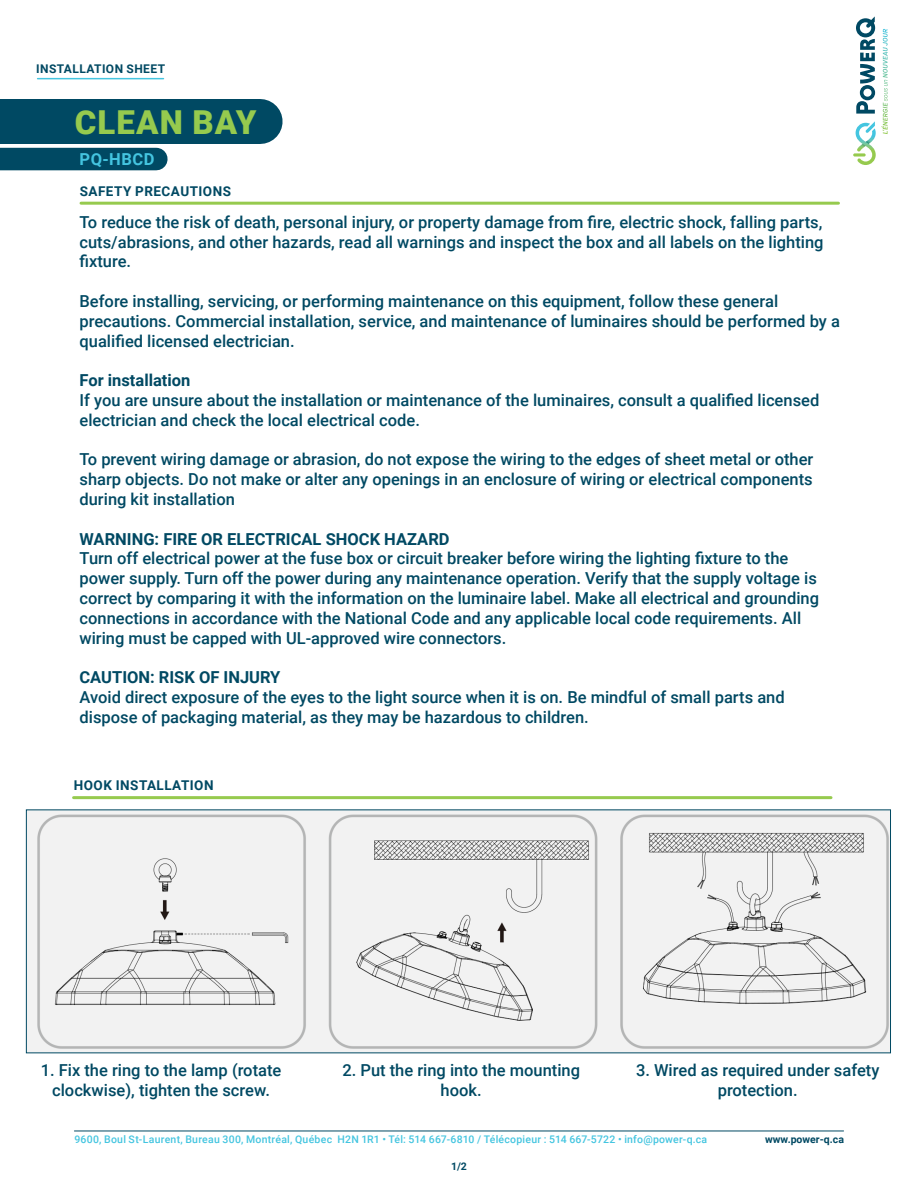
<style>
.page{position:relative;width:918px;height:1188px;background:#fff}
.page>*{position:absolute;margin:0;border:0;box-sizing:border-box;transform-origin:0 0}
.t1{font:900 33px "Roboto";letter-spacing:.035em;color:#96ca4e}
.t2{font:500 16.5px/19.8px "Roboto";color:#004963}
.t3{font:700 16.5px "Roboto";color:#004963}
.t4{font:700 16.5px "Roboto";letter-spacing:.035em;color:#44c5e0}
.t5{font:700 13.5px "Roboto";letter-spacing:.035em;color:#004963}
.t6{font:700 12px "Roboto";letter-spacing:.035em;color:#004963}
.t7{font:500 10.5px "Roboto";letter-spacing:.02em;color:#44c5e0}
.t8{font:700 10.5px "Roboto";color:#004963}
</style>
<div class="page">
<svg style="left:856px;top:16px;width:19px;height:98px"></svg>
<svg style="left:856px;top:121px;width:20px;height:44px"></svg>
<svg style="left:883px;top:29px;width:5px;height:44px"></svg>
<hr style="left:74px;top:1131px;width:770px;height:1px;background:#004963">
<hr style="left:38px;top:78px;width:125px;height:1px;background:#44c5e0">
<hr style="left:74px;top:796px;width:757px;height:3px;background:#96ca4e">
<img style="left:28px;top:811px;width:861px;height:240px">
<div style="left:0;top:148px;width:156px;height:22px;background:#004963"></div>
<div style="left:0;top:99px;width:260px;height:45px;background:#004963"></div>
<hr style="left:81px;top:202px;width:757px;height:3px;background:#96ca4e">
<p class="t6" style="left:36px;top:61px;width:130px">INSTALLATION SHEET</p>
<h1 class="t1" style="left:75px;top:99px;width:184px">CLEAN BAY</h1>
<p class="t4" style="left:80px;top:148px;width:77px">PQ-HBCD</p>
<p class="t5" style="left:80px;top:181px;width:153px">SAFETY PRECAUTIONS</p>
<p class="t2" style="left:80px;top:211px;width:746px;text-align:justify">To reduce the risk of death, personal injury, or property damage from fire, electric shock, falling parts, cuts/abrasions, and other hazards, read all warnings and inspect the box and all labels on the lighting fixture.</p>
<p class="t2" style="left:80px;top:291px;width:762px">Before installing, servicing, or performing maintenance on this equipment, follow these general precautions. Commercial installation, service, and maintenance of luminaires should be performed by a qualified licensed electrician.</p>
<p class="t3" style="left:80px;top:369px;width:112px">For installation</p>
<p class="t2" style="left:80px;top:390px;width:741px">If you are unsure about the installation or maintenance of the luminaires, consult a qualified licensed electrician and check the local electrical code.</p>
<p class="t2" style="left:80px;top:449px;width:735px;text-align:justify">To prevent wiring damage or abrasion, do not expose the wiring to the edges of sheet metal or other sharp objects. Do not make or alter any openings in an enclosure of wiring or electrical components during kit installation</p>
<p class="t3" style="left:80px;top:527px;width:372px">WARNING: FIRE OR ELECTRICAL SHOCK HAZARD</p>
<p class="t2" style="left:80px;top:548px;width:741px">Turn off electrical power at the fuse box or circuit breaker before wiring the lighting fixture to the power supply. Turn off the power during any maintenance operation. Verify that the supply voltage is correct by comparing it with the information on the luminaire label. Make all electrical and grounding connections in accordance with the National Code and any applicable local code requirements. All wiring must be capped with UL-approved wire connectors.</p>
<p class="t3" style="left:80px;top:666px;width:202px">CAUTION: RISK OF INJURY</p>
<p class="t2" style="left:80px;top:687px;width:707px">Avoid direct exposure of the eyes to the light source when it is on. Be mindful of small parts and dispose of packaging material, as they may be hazardous to children.</p>
<p class="t5" style="left:74px;top:776px;width:141px">HOOK INSTALLATION</p>
<p class="t2" style="left:41px;top:1060px;width:242px;text-align:center">1. Fix the ring to the lamp (rotate clockwise), tighten the screw.</p>
<p class="t2" style="left:342px;top:1060px;width:239px;text-align:center">2. Put the ring into the mounting hook.</p>
<p class="t2" style="left:636px;top:1060px;width:245px;text-align:center">3. Wired as required under safety protection.</p>
<p class="t7" style="left:74px;top:1132px;width:634px">9600, Boul St-Laurent, Bureau 300, Montréal, Québec H2N 1R1 • Tél: 514 667-6810 / Télécopieur : 514 667-5722 • info@power-q.ca</p>
<p class="t8" style="left:451px;top:1158px;width:17px">1/2</p>
<p class="t8" style="left:765px;top:1132px;width:80px">www.power-q.ca</p>
</div>
